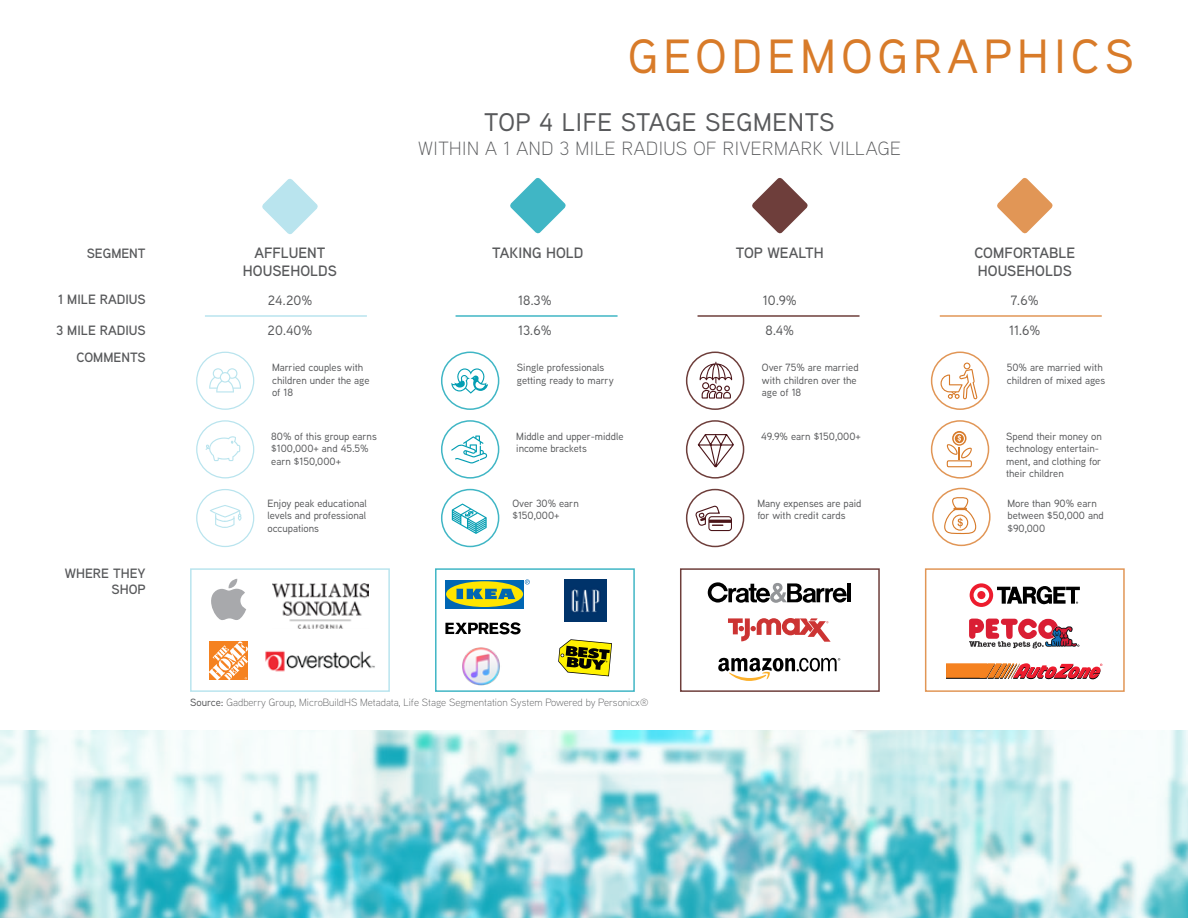
<style>
.page{position:relative;width:1188px;height:918px;background:#fff}
.page>*{position:absolute;margin:0;border:0;box-sizing:border-box;transform-origin:0 0}
.t1{font:500 48px "Aaux Next";letter-spacing:.11em;color:#d87b29}
.t2{font:500 25.5px "Aaux Next";letter-spacing:.025em;color:#58595b}
.t3{font:300 19.2px "Aaux Next";letter-spacing:.025em;color:#58595b}
.t4{font:600 15px/18px "Aaux Next";letter-spacing:.005em;color:#58595b;text-align:center}
.t5{font:600 13.5px/27.3px "Aaux Next";color:#58595b;text-align:right}
.t6{font:500 13.5px "Aaux Next";color:#58595b}
.t7{font:500 10.5px/12.6px "Aaux Next";color:#58595b}
.t8{font:300 10.5px "Aaux Next";color:#58595b}
.s1{font-weight:500}
</style>
<div class="page">
<svg style="left:510px;top:178px;width:56px;height:56px"></svg>
<svg style="left:752px;top:178px;width:56px;height:56px"></svg>
<svg style="left:262px;top:179px;width:56px;height:55px"></svg>
<div style="left:196px;top:489px;width:58px;height:58px;border:1px solid #b9e4ee;border-radius:50%"></div>
<svg style="left:210px;top:505px;width:32px;height:23px"></svg>
<div style="left:196px;top:352px;width:58px;height:58px;border:1px solid #b9e4ee;border-radius:50%"></div>
<svg style="left:209px;top:368px;width:32px;height:25px"></svg>
<div style="left:196px;top:420px;width:58px;height:58px;border:1px solid #b9e4ee;border-radius:50%"></div>
<svg style="left:206px;top:436px;width:34px;height:25px"></svg>
<svg style="left:211px;top:579px;width:35px;height:41px"></svg>
<svg style="left:209px;top:641px;width:39px;height:39px"></svg>
<img style="left:272px;top:584px;width:96px;height:45px">
<img style="left:265px;top:651px;width:110px;height:21px">
<div style="left:190px;top:568px;width:200px;height:124px;border:2px solid #b9e4ee"></div>
<hr style="left:205px;top:315px;width:162px;height:2px;background:#b9e4ee">
<svg style="left:997px;top:178px;width:56px;height:56px"></svg>
<div style="left:441px;top:489px;width:58px;height:58px;border:2px solid #40b6c5;border-radius:50%"></div>
<div style="left:441px;top:352px;width:58px;height:58px;border:2px solid #40b6c5;border-radius:50%"></div>
<div style="left:441px;top:420px;width:58px;height:59px;border:2px solid #40b6c5;border-radius:50%"></div>
<div style="left:435px;top:568px;width:200px;height:124px;border:2px solid #40b6c5"></div>
<hr style="left:456px;top:315px;width:162px;height:2px;background:#40b6c5">
<div style="left:686px;top:489px;width:58px;height:58px;border:2px solid #6e3e3b;border-radius:50%"></div>
<div style="left:686px;top:352px;width:58px;height:58px;border:2px solid #6e3e3b;border-radius:50%"></div>
<div style="left:686px;top:420px;width:58px;height:59px;border:2px solid #6e3e3b;border-radius:50%"></div>
<div style="left:680px;top:568px;width:200px;height:124px;border:2px solid #6e3e3b"></div>
<hr style="left:698px;top:315px;width:162px;height:2px;background:#6e3e3b">
<div style="left:931px;top:352px;width:58px;height:58px;border:2px solid #e19656;border-radius:50%"></div>
<div style="left:931px;top:420px;width:58px;height:59px;border:2px solid #e19656;border-radius:50%"></div>
<div style="left:925px;top:568px;width:200px;height:124px;border:2px solid #e19656"></div>
<hr style="left:940px;top:315px;width:162px;height:2px;background:#e19656">
<div style="left:445px;top:580px;width:79px;height:28px;background:#0066b3"></div>
<svg style="left:446px;top:581px;width:77px;height:26px"></svg>
<svg style="left:456px;top:589px;width:60px;height:10px"></svg>
<svg style="left:525px;top:579px;width:5px;height:5px"></svg>
<img style="left:462px;top:647px;width:38px;height:39px">
<svg style="left:445px;top:622px;width:76px;height:13px"></svg>
<img style="left:564px;top:579px;width:42px;height:42px">
<svg style="left:558px;top:639px;width:54px;height:37px"></svg>
<hr style="left:847px;top:584px;width:4px;height:18px;background:#000">
<svg style="left:708px;top:582px;width:139px;height:21px"></svg>
<svg style="left:718px;top:658px;width:122px;height:23px"></svg>
<svg style="left:728px;top:618px;width:103px;height:24px"></svg>
<svg style="left:970px;top:583px;width:110px;height:24px"></svg>
<svg style="left:969px;top:619px;width:110px;height:29px"></svg>
<svg style="left:946px;top:663px;width:156px;height:16px;background:#db7154"></svg>
<svg style="left:0;top:730px;width:1188px;height:188px"></svg>
<div style="left:932px;top:488px;width:59px;height:58px;border:2px solid #e19656;border-radius:50%"></div>
<svg style="left:952px;top:431px;width:15px;height:15px"></svg>
<svg style="left:946px;top:433px;width:26px;height:35px"></svg>
<svg style="left:696px;top:505px;width:36px;height:26px"></svg>
<svg style="left:451px;top:368px;width:37px;height:26px"></svg>
<svg style="left:698px;top:434px;width:36px;height:34px"></svg>
<svg style="left:700px;top:362px;width:32px;height:37px"></svg>
<svg style="left:941px;top:363px;width:37px;height:36px"></svg>
<svg style="left:451px;top:436px;width:36px;height:27px"></svg>
<svg style="left:452px;top:504px;width:35px;height:30px"></svg>
<svg style="left:944px;top:497px;width:33px;height:37px"></svg>
<h1 class="t1" style="left:628px;top:23px;width:507px">GEODEMOGRAPHICS</h1>
<h2 class="t2" style="left:484px;top:105px;width:352px">TOP 4 LIFE STAGE SEGMENTS</h2>
<h3 class="t3" style="left:418px;top:136px;width:484px">WITHIN A 1 AND 3 MILE RADIUS OF RIVERMARK VILLAGE</h3>
<p class="t5" style="left:87px;top:239px;width:60px">SEGMENT</p>
<h3 class="t4" style="left:974px;top:243px;width:102px;text-align:left">COMFORTABLE<br>HOUSEHOLDS</h3>
<h3 class="t4" style="left:492px;top:243px;width:93px">TAKING HOLD</h3>
<h3 class="t4" style="left:736px;top:243px;width:90px">TOP WEALTH</h3>
<h3 class="t4" style="left:243px;top:243px;width:96px">AFFLUENT<br>HOUSEHOLDS</h3>
<p class="t5" style="left:58px;top:286px;width:89px">1 MILE RADIUS</p>
<p class="t5" style="left:56px;top:316px;width:91px">3 MILE RADIUS<br>COMMENTS</p>
<p class="t5" style="left:65px;top:565px;width:82px;line-height:16.2px">WHERE THEY<br>SHOP</p>
<p class="t6" style="left:268px;top:291px;width:46px">24.20%</p>
<p class="t6" style="left:268px;top:321px;width:46px">20.40%</p>
<p class="t6" style="left:518px;top:291px;width:35px">18.3%</p>
<p class="t6" style="left:518px;top:321px;width:35px">13.6%</p>
<p class="t7" style="left:272px;top:361px;width:99px">Married couples with children under the age of 18</p>
<p class="t7" style="left:271px;top:429px;width:107px">80% of this group earns $100,000+ and 45.5% earn $150,000+</p>
<p class="t7" style="left:517px;top:361px;width:98px">Single professionals getting ready to marry</p>
<p class="t7" style="left:516px;top:429px;width:109px">Middle and upper-middle income brackets</p>
<p class="t7" style="left:267px;top:497px;width:101px;text-align:justify">Enjoy peak educational levels and professional occupations</p>
<p class="t7" style="left:512px;top:497px;width:68px">Over 30% earn $150,000+</p>
<p class="t8" style="left:190px;top:696px;width:460px"><span class="s1">Source:</span> Gadberry Group, MicroBuildHS Metadata, Life Stage Segmentation System Powered by Personicx®</p>
<p class="t6" style="left:763px;top:291px;width:36px">10.9%</p>
<p class="t6" style="left:766px;top:321px;width:30px">8.4%</p>
<p class="t7" style="left:762px;top:361px;width:98px">Over 75% are married with children over the age of 18</p>
<p class="t7" style="left:761px;top:429px;width:101px">49.9% earn $150,000+</p>
<p class="t7" style="left:757px;top:497px;width:106px">Many expenses are paid for with credit cards</p>
<p class="t6" style="left:1011px;top:291px;width:29px">7.6%</p>
<p class="t6" style="left:1009px;top:321px;width:33px">11.6%</p>
<p class="t7" style="left:1007px;top:361px;width:100px">50% are married with children of mixed ages</p>
<p class="t7" style="left:1006px;top:429px;width:97px">Spend their money on technology entertain&shy;ment, and clothing for their children</p>
<p class="t7" style="left:1007px;top:497px;width:98px">More than 90% earn between $50,000 and $90,000</p>
</div>
